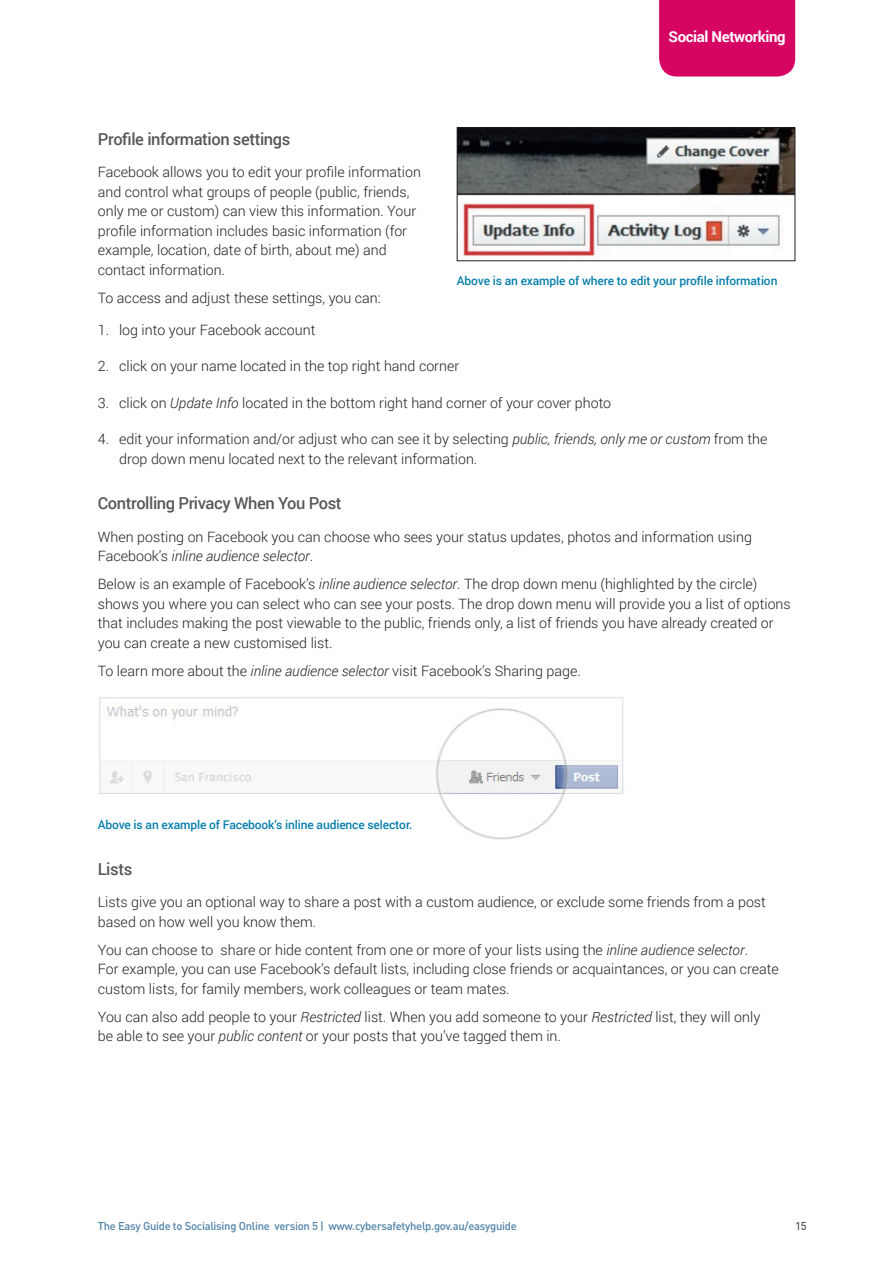
<style>
.page{position:relative;width:893px;height:1263px;background:#fff}
.page>*{position:absolute;margin:0;border:0;box-sizing:border-box;transform-origin:0 0}
.t1{font:500 16.5px "Roboto";letter-spacing:-.025em;color:#57585a}
.t2{font:700 15px "Roboto";letter-spacing:-.025em;color:#fff}
.t3{font:300 14.25px/19.5px "Roboto";color:#231f20}
.t4{font:500 12px "Roboto";letter-spacing:-.01em;color:#067eaa}
.t5{font:500 11.25px "DIN";letter-spacing:-.025em;color:#4f82a7}
.t6{font:500 11.25px "DIN";color:#57585a}
.s1{font-style:italic}
</style>
<div class="page">
<div style="left:659px;top:0;width:136px;height:77px;background:#d60564"></div>
<img style="left:459px;top:130px;width:334px;height:129px">
<div style="left:457px;top:128px;width:338px;height:133px;border:1px solid #231f20"></div>
<img style="left:99px;top:697px;width:525px;height:143px">
<p class="t2" style="left:669px;top:26px;width:119px">Social Networking</p>
<p class="t1" style="left:98px;top:127px;width:194px">Profile information settings</p>
<p class="t3" style="left:98px;top:162px;width:325px">Facebook allows you to edit your profile information and control what groups of people (public, friends, only me or custom) can view this information. Your profile information includes basic information (for example, location, date of birth, about me) and contact information.</p>
<p class="t3" style="left:98px;top:287px;width:285px">To access and adjust these settings, you can:</p>
<p class="t3" style="left:98px;top:320px;width:219px">1. log into your Facebook account</p>
<p class="t3" style="left:98px;top:356px;width:363px">2. click on your name located in the top right hand corner</p>
<p class="t3" style="left:98px;top:393px;width:515px">3. click on <span class="s1">Update Info</span> located in the bottom right hand corner of your cover photo</p>
<p class="t3" style="left:119px;top:429px;width:650px;text-indent:-21px">4. edit your information and/or adjust who can see it by selecting <span class="s1">public, friends, only me or custom</span> from the drop down menu located next to the relevant information.</p>
<p class="t1" style="left:98px;top:492px;width:245px">Controlling Privacy When You Post</p>
<p class="t3" style="left:98px;top:526px;width:656px">When posting on Facebook you can choose who sees your status updates, photos and information using<br>Facebook’s <span class="s1">inline audience selector</span>.</p>
<p class="t3" style="left:98px;top:574px;width:694px">Below is an example of Facebook’s <span class="s1">inline audience selector</span>. The drop down menu (highlighted by the circle) shows you where you can select who can see your posts. The drop down menu will provide you a list of options that includes making the post viewable to the public, friends only, a list of friends you have already created or you can create a new customised list.</p>
<p class="t3" style="left:98px;top:660px;width:484px">To learn more about the <span class="s1">inline audience selector</span> visit Facebook’s Sharing page.</p>
<p class="t4" style="left:457px;top:272px;width:322px">Above is an example of where to edit your profile information</p>
<p class="t4" style="left:98px;top:817px;width:316px">Above is an example of Facebook’s inline audience selector.</p>
<p class="t1" style="left:98px;top:857px;width:36px">Lists</p>
<p class="t3" style="left:98px;top:892px;width:670px">Lists give you an optional way to share a post with a custom audience, or exclude some friends from a post based on how well you know them.</p>
<p class="t3" style="left:98px;top:939px;width:683px">You can choose to share or hide content from one or more of your lists using the <span class="s1">inline audience selector</span>.<br>For example, you can use Facebook’s default lists, including close friends or acquaintances, or you can create custom lists, for family members, work colleagues or team mates.</p>
<p class="t3" style="left:98px;top:1006px;width:664px">You can also add people to your <span class="s1">Restricted</span> list. When you add someone to your <span class="s1">Restricted</span> list, they will only be able to see your <span class="s1">public content</span> or your posts that you’ve tagged them in.</p>
<p class="t5" style="left:98px;top:1218px;width:421px">The Easy Guide to Socialising Online version 5 | www.cybersafetyhelp.gov.au/easyguide</p>
<p class="t6" style="left:795px;top:1218px;width:13px">15</p>
</div>
